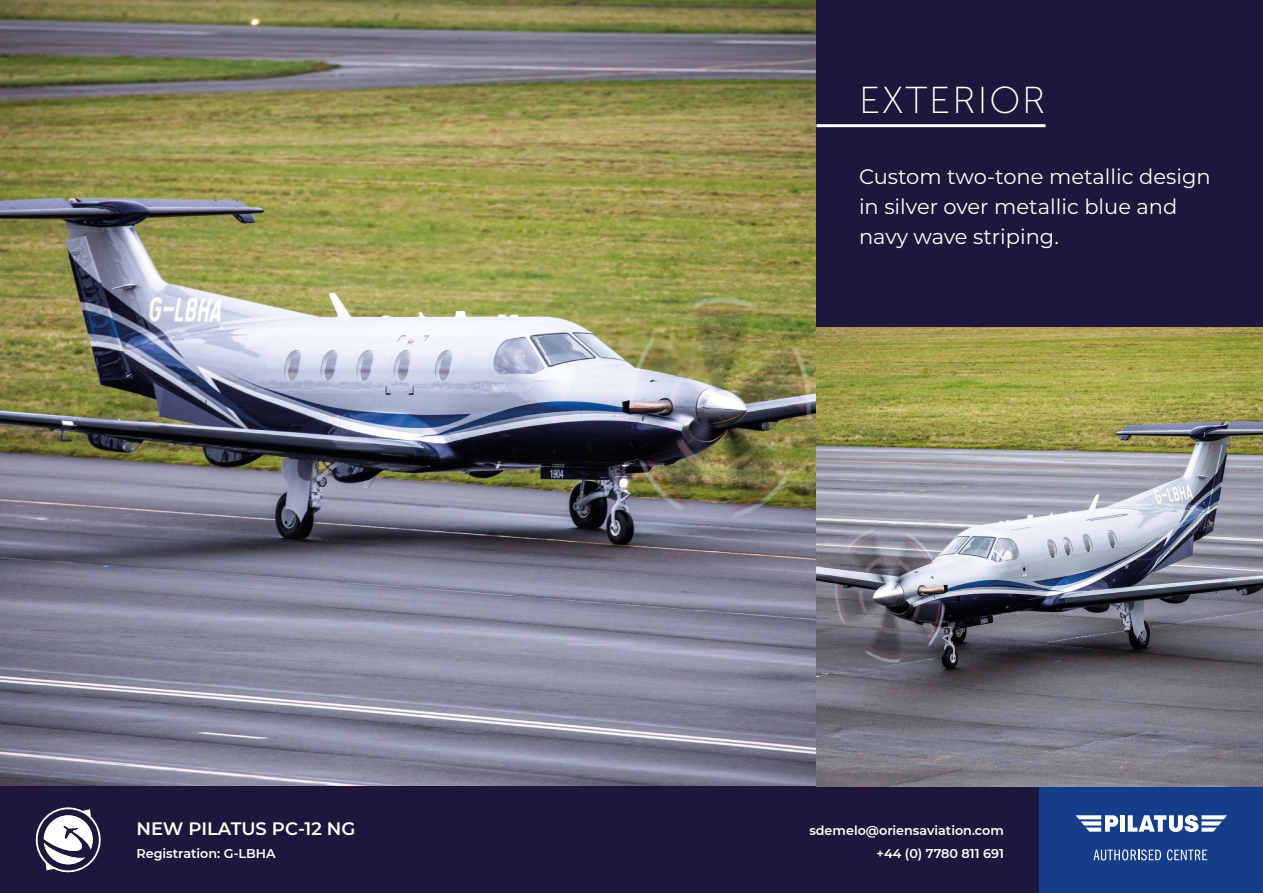
<style>
.page{position:relative;width:1263px;height:893px;background:#fff}
.page>*{position:absolute;margin:0;border:0;box-sizing:border-box;transform-origin:0 0}
.t1{font:37.5px "Museo Sans 100";letter-spacing:.05em;color:#fff}
.t2{font:21px/30px "Montserrat";color:#fff}
.t3{font:600 18px "Montserrat";color:#fff}
.t4{font:600 12.75px/22.5px "Montserrat";color:#fff;text-align:right}
</style>
<div class="page">
<img style="left:0;top:0;width:816px;height:787px">
<div style="left:0;top:787px;width:1263px;height:106px;background:#1e173b"></div>
<div style="left:1040px;top:787px;width:223px;height:106px;background:#153d8a"></div>
<div style="left:1120px;top:815px;width:5px;height:17px;background:#fff"></div>
<svg style="left:1075px;top:815px;width:43px;height:17px"></svg>
<svg style="left:1128px;top:815px;width:99px;height:17px"></svg>
<svg style="left:1093px;top:849px;width:68px;height:11px"></svg>
<svg style="left:1167px;top:849px;width:40px;height:11px"></svg>
<svg style="left:35px;top:807px;width:66px;height:66px"></svg>
<div style="left:816px;top:0;width:447px;height:327px;background:#1e173b"></div>
<hr style="left:816px;top:124px;width:229px;height:3px;background:#fff">
<img style="left:816px;top:327px;width:447px;height:460px">
<p class="t3" style="left:136px;top:816px;width:220px">NEW PILATUS PC-12 NG</p>
<p class="t4" style="left:136px;top:841px;width:141px">Registration: G-LBHA</p>
<h1 class="t1" style="left:859px;top:80px;width:188px">EXTERIOR</h1>
<p class="t2" style="left:859px;top:160px;width:353px">Custom two-tone metallic design in silver over metallic blue and navy wave striping.</p>
<p class="t4" style="left:809px;top:819px;width:196px">sdemelo@oriensaviation.com +44 (0) 7780 811 691</p>
</div>
